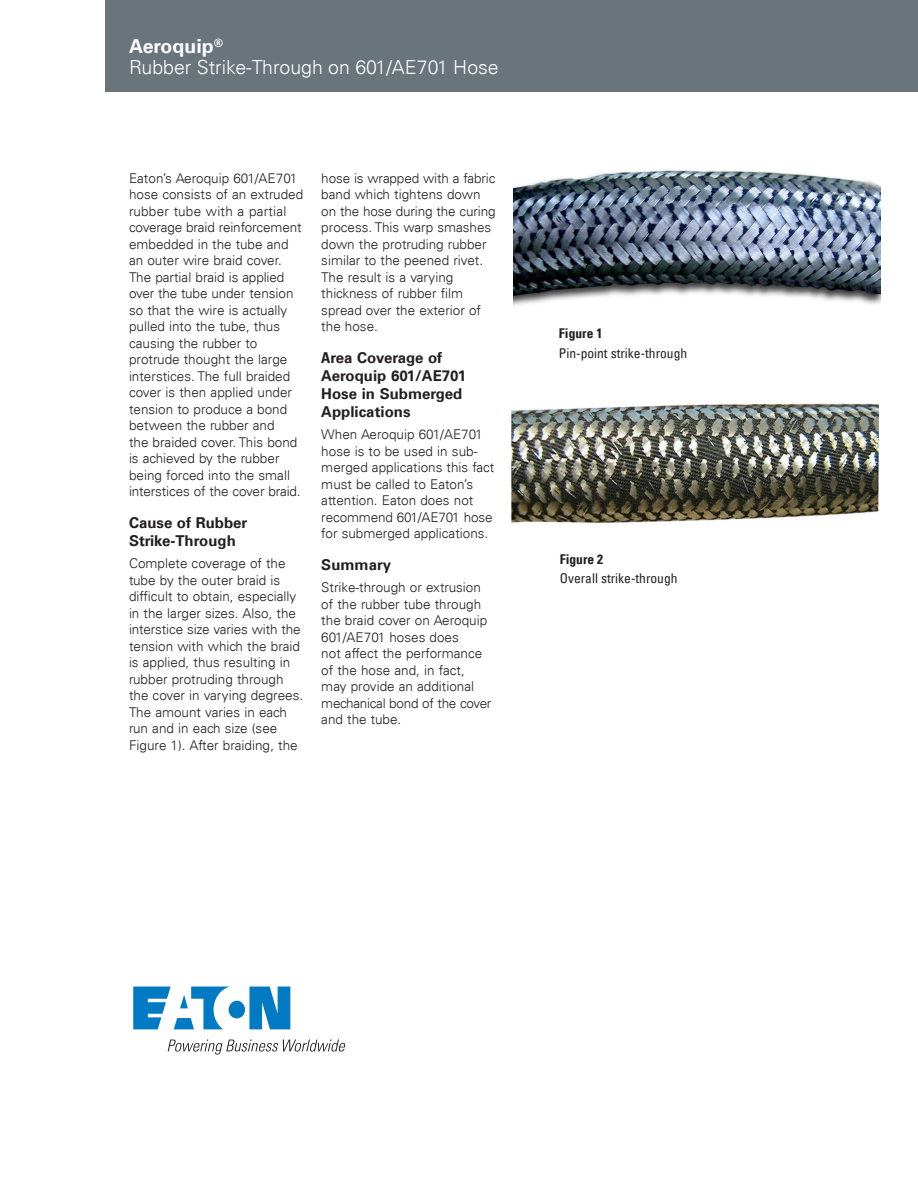
<style>
.page{position:relative;width:918px;height:1188px;background:#fff}
.page>*{position:absolute;margin:0;border:0;box-sizing:border-box;transform-origin:0 0}
.t1{font:300 19.5px/21px "Univers LT";color:#fff}
.t2{font:700 15px/18px "Univers LT";color:#231f20}
.t3{font:300 13.5px/16.5px "Univers LT";color:#231f20}
.t4{font:condensed 13.5px "Univers LT";color:#231f20}
.t5{font:700 condensed 13.5px "Univers LT";color:#231f20}
.s1{font-weight:700}
.s2{font-stretch:condensed}
</style>
<div class="page">
<div style="left:105px;top:0;width:813px;height:92px;background:#6a747b"></div>
<img style="left:513px;top:170px;width:367px;height:136px">
<img style="left:511px;top:403px;width:368px;height:120px">
<svg style="left:133px;top:987px;width:157px;height:42px"></svg>
<svg style="left:168px;top:1040px;width:178px;height:15px"></svg>
<p class="t1" style="left:129px;top:36px;width:371px"><span class="s1">Aeroquip</span><sup>®<br></sup>Rubber Strike-Through on 601/AE701 Hose</p>
<p class="t3" style="left:129px;top:170px;width:176px">Eaton’s Aeroquip 601/AE701 hose consists of an extruded rubber tube with a partial coverage braid reinforcement embedded in the tube and an outer wire braid cover.<br>The partial braid is applied over the tube under tension so that the wire is actually pulled into the tube, thus causing the rubber to protrude thought the large interstices. The full braided cover is then applied under tension to produce a bond between the rubber and<br>the braided cover. This bond is achieved by the rubber being forced into the small interstices of the cover braid.</p>
<p class="t2" style="left:129px;top:514px;width:120px">Cause of Rubber<br>Strike-Through</p>
<p class="t3" style="left:129px;top:555px;width:176px">Complete coverage of the tube by the outer braid is difficult to obtain, especially in the larger sizes. Also, the interstice size varies with the tension with which the braid is applied, thus resulting in rubber protruding through the cover in varying degrees.<br>The amount varies in each run and in each size (see<br>Figure 1). After braiding, the</p>
<p class="t3" style="left:321px;top:170px;width:176px">hose is wrapped with a fabric band which tightens down on the hose during the curing process. This warp smashes down the protruding rubber similar to the peened rivet.<br>The result is a varying thickness of rubber film spread over the exterior of the hose.</p>
<p class="t2" style="left:321px;top:349px;width:146px"><span class="s2">A</span>rea Coverage of<br>Aeroquip 601/AE701<br>Hose in Submerged<br>Applications</p>
<p class="t3" style="left:321px;top:426px;width:174px">When Aeroquip 601/AE701 hose is to be used in sub&shy;merged applications this fact must be called to Eaton’s attention. Eaton does not recommend 601/AE701 hose for submerged applications.</p>
<p class="t2" style="left:321px;top:556px;width:72px">Summary</p>
<p class="t3" style="left:321px;top:579px;width:172px">Strike-through or extrusion of the rubber tube through the braid cover on Aeroquip<br>601/AE701 hoses does<br>not affect the performance of the hose and, in fact, may provide an additional mechanical bond of the cover and the tube.</p>
<p class="t5" style="left:559px;top:325px;width:45px">Figure 1</p>
<p class="t4" style="left:559px;top:344px;width:130px">Pin-point strike-through</p>
<p class="t5" style="left:560px;top:551px;width:45px">Figure 2</p>
<p class="t4" style="left:560px;top:570px;width:119px">Overall strike-through</p>
</div>
